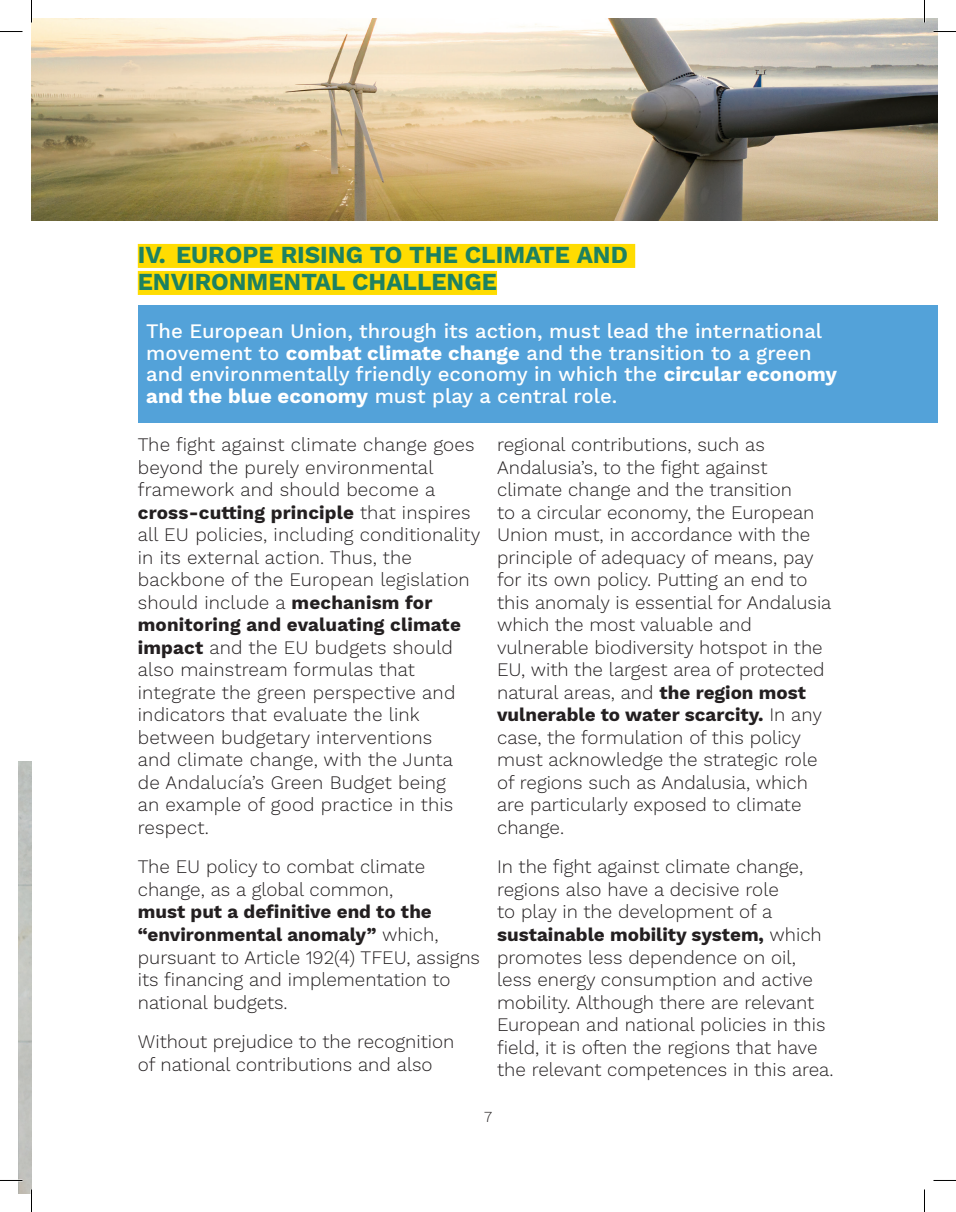
<style>
.page{position:relative;width:956px;height:1212px;background:#fff}
.page>*{position:absolute;margin:0;border:0;box-sizing:border-box;transform-origin:0 0}
.t1{font:700 24px/27px "Work Sans";color:#1d8161}
.t2{font:500 20.25px/21.8px "Work Sans";color:#fff}
.t3{font:300 18.75px/22.5px "Work Sans";color:#231f20}
.t4{font:300 15px "Work Sans";color:#231f20}
.s1{font-weight:700}
</style>
<div class="page">
<div style="left:138px;top:305px;width:799px;height:117px;background:#53a2d9"></div>
<div style="left:138px;top:244px;width:497px;height:24px;background:#ffdc01"></div>
<div style="left:138px;top:271px;width:359px;height:24px;background:#ffdc01"></div>
<div style="left:19px;top:761px;width:13px;height:431px;background:#bdc1bc"></div>
<img style="left:19px;top:774px;width:12px;height:418px">
<img style="left:32px;top:19px;width:905px;height:202px">
<hr style="left:923px;top:0;width:2px;height:22px;background:#fff">
<svg style="left:0;top:31px;width:22px;height:1px"></svg>
<svg style="left:933px;top:31px;width:23px;height:1px"></svg>
<svg style="left:31px;top:0;width:1px;height:22px"></svg>
<svg style="left:31px;top:1189px;width:1px;height:22px"></svg>
<svg style="left:924px;top:0;width:1px;height:22px"></svg>
<svg style="left:924px;top:1189px;width:1px;height:22px"></svg>
<p class="t1" style="left:138px;top:243px;width:492px">IV. EUROPE RISING TO THE CLIMATE AND<br>ENVIRONMENTAL CHALLENGE</p>
<p class="t2" style="left:146px;top:321px;width:692px">The European Union, through its action, must lead the international movement to <span class="s1">combat climate change</span> and the transition to a green and environmentally friendly economy in which the <span class="s1">circular economy and the blue economy</span> must play a central role.</p>
<p class="t3" style="left:138px;top:434px;width:344px">The fight against climate change goes beyond the purely environmental framework and should become a <span class="s1">cross-cutting principle</span> that inspires all EU policies, including conditionality in its external action. Thus, the backbone of the European legislation should include a <span class="s1">mechanism for monitoring and evaluating climate impact</span> and the EU budgets should also mainstream formulas that integrate the green perspective and indicators that evaluate the link between budgetary interventions<br>and climate change, with the Junta<br>de Andalucía’s Green Budget being<br>an example of good practice in this respect.</p>
<p class="t3" style="left:138px;top:856px;width:289px">The EU policy to combat climate change, as a global common,</p>
<p class="t3" style="left:138px;top:901px;width:344px"><span class="s1">must put a definitive end to the “environmental anomaly”</span> which, pursuant to Article 192(4) TFEU, assigns its financing and implementation to national budgets.</p>
<p class="t3" style="left:138px;top:1030px;width:318px">Without prejudice to the recognition of national contributions and also</p>
<p class="t3" style="left:497px;top:434px;width:336px">regional contributions, such as Andalusia’s, to the fight against climate change and the transition<br>to a circular economy, the European Union must, in accordance with the principle of adequacy of means, pay for its own policy. Putting an end to this anomaly is essential for Andalusia which the most valuable and vulnerable biodiversity hotspot in the EU, with the largest area of protected natural areas, and <span class="s1">the region most vulnerable to water scarcity.</span> In any case, the formulation of this policy must acknowledge the strategic role of regions such as Andalusia, which are particularly exposed to climate change.</p>
<p class="t3" style="left:497px;top:856px;width:338px">In the fight against climate change, regions also have a decisive role<br>to play in the development of a <span class="s1">sustainable mobility system,</span> which promotes less dependence on oil, less energy consumption and active mobility. Although there are relevant European and national policies in this field, it is often the regions that have the relevant competences in this area.</p>
<p class="t4" style="left:484px;top:1107px;width:9px">7</p>
</div>
